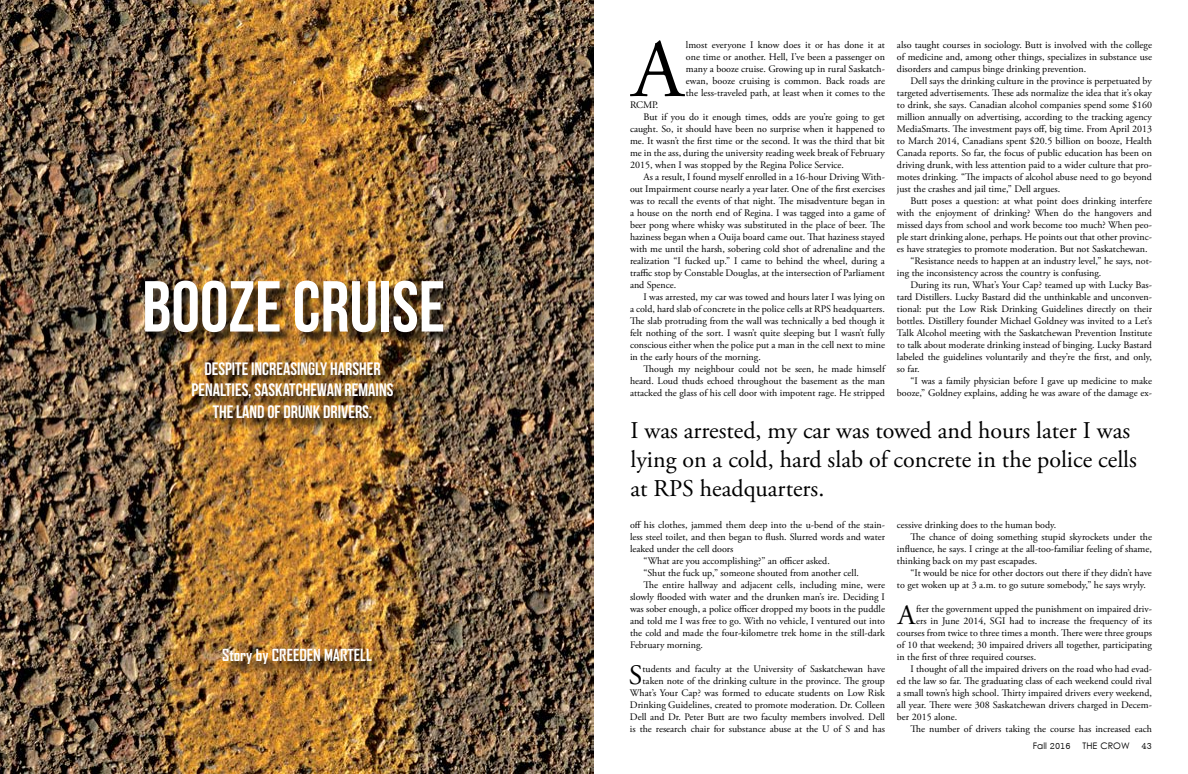
<style>
.page{position:relative;width:1188px;height:774px;background:#fff}
.page>*{position:absolute;margin:0;border:0;box-sizing:border-box;transform-origin:0 0}
.t1{font:82.4px "Adobe Garamond Pro";color:#000}
.t2{font:72px "Bebas Neue";color:#fff}
.t3{font:28.1px "Adobe Garamond Pro";color:#000}
.t4{font:24px/28.8px "Adobe Garamond Pro";color:#000}
.t5{font:18px/21.6px "Bebas Neue";color:#fff;text-align:center}
.t6{font:700 16px "Agency FB";color:#fff}
.t7{font:10px/12px "Adobe Garamond Pro";color:#000;text-align:justify}
.t8{font:9px "Levenim";color:#000}
</style>
<div class="page">
<img style="left:0;top:0;width:594px;height:774px">
<div style="left:147px;top:283px;width:309px;height:62px;background:#000;opacity:.75"></div>
<div style="left:193px;top:364px;width:212px;height:66px;background:#000;opacity:.75"></div>
<div style="left:224px;top:652px;width:160px;height:26px;background:#000;opacity:.75"></div>
<h2 class="t2" style="left:142px;top:267px;width:305px">BOOZE CRUISE</h2>
<h3 class="t5" style="left:192px;top:357px;width:203px">DESPITE INCREASINGLY HARSHER<br>PENALTIES, SASKATCHEWAN REMAINS<br>THE LAND OF DRUNK DRIVERS.</h3>
<h3 class="t6" style="left:222px;top:645px;width:151px">Story by CREEDEN MARTELL</h3>
<h1 class="t1" style="left:632px;top:20px;width:53px">A</h1>
<p class="t7" style="left:686px;top:39px;width:201px">lmost everyone I know does it or has done it at one time or another. Hell, I’ve been a passenger on many a booze cruise. Growing up in rural Saskatch&shy;ewan, booze cruising is common. Back roads are the less-traveled path, at least when it comes to the</p>
<p class="t7" style="left:630px;top:99px;width:30px">RCMP.</p>
<p class="t7" style="left:644px;top:111px;width:243px">But if you do it enough times, odds are you’re going to get</p>
<p class="t7" style="left:630px;top:123px;width:256px">caught. So, it should have been no surprise when it happened to</p>
<p class="t7" style="left:630px;top:135px;width:256px">me. It wasn’t the first time or the second. It was the third that bit</p>
<p class="t7" style="left:630px;top:147px;width:256px">me in the ass, during the university reading week break of February</p>
<p class="t7" style="left:630px;top:159px;width:216px">2015, when I was stopped by the Regina Police Service.</p>
<p class="t7" style="left:644px;top:171px;width:243px">As a result, I found myself enrolled in a 16-hour Driving With-</p>
<p class="t7" style="left:630px;top:183px;width:257px">out Impairment course nearly a year later. One of the first exercises</p>
<p class="t7" style="left:630px;top:195px;width:257px">was to recall the events of that night. The misadventure began in</p>
<p class="t7" style="left:630px;top:207px;width:257px">a house on the north end of Regina. I was tagged into a game of</p>
<p class="t7" style="left:630px;top:219px;width:256px">beer pong where whisky was substituted in the place of beer. The</p>
<p class="t7" style="left:630px;top:231px;width:257px">haziness began when a Ouija board came out. That haziness stayed</p>
<p class="t7" style="left:630px;top:243px;width:257px">with me until the harsh, sobering cold shot of adrenaline and the</p>
<p class="t7" style="left:630px;top:255px;width:256px">realization “I fucked up.” I came to behind the wheel, during a</p>
<p class="t7" style="left:630px;top:267px;width:256px">traffic stop by Constable Douglas, at the intersection of Parliament</p>
<p class="t7" style="left:630px;top:279px;width:48px">and Spence.</p>
<p class="t7" style="left:644px;top:291px;width:243px">I was arrested, my car was towed and hours later I was lying on</p>
<p class="t7" style="left:630px;top:303px;width:257px">a cold, hard slab of concrete in the police cells at RPS headquarters.</p>
<p class="t7" style="left:630px;top:315px;width:256px">The slab protruding from the wall was technically a bed though it</p>
<p class="t7" style="left:630px;top:327px;width:256px">felt nothing of the sort. I wasn’t quite sleeping but I wasn’t fully</p>
<p class="t7" style="left:630px;top:339px;width:256px">conscious either when the police put a man in the cell next to mine</p>
<p class="t7" style="left:630px;top:351px;width:132px">in the early hours of the morning.</p>
<p class="t7" style="left:644px;top:363px;width:243px">Though my neighbour could not be seen, he made himself</p>
<p class="t7" style="left:630px;top:375px;width:256px">heard. Loud thuds echoed throughout the basement as the man</p>
<p class="t7" style="left:630px;top:387px;width:256px">attacked the glass of his cell door with impotent rage. He stripped</p>
<p class="t7" style="left:897px;top:39px;width:257px">also taught courses in sociology. Butt is involved with the college of medicine and, among other things, specializes in substance use disorders and campus binge drinking prevention.</p>
<p class="t7" style="left:897px;top:75px;width:257px;text-indent:14px">Dell says the drinking culture in the province is perpetuated by targeted advertisements. These ads normalize the idea that it’s okay to drink, she says. Canadian alcohol companies spend some $160 million annually on advertising, according to the tracking agency MediaSmarts. The investment pays off, big time. From April 2013 to March 2014, Canadians spent $20.5 billion on booze, Health Canada reports. So far, the focus of public education has been on driving drunk, with less attention paid to a wider culture that pro&shy;motes drinking. “The impacts of alcohol abuse need to go beyond just the crashes and jail time,” Dell argues.</p>
<p class="t7" style="left:910px;top:195px;width:243px">Butt poses a question: at what point does drinking interfere</p>
<p class="t7" style="left:897px;top:207px;width:256px">with the enjoyment of drinking? When do the hangovers and</p>
<p class="t7" style="left:897px;top:219px;width:256px">missed days from school and work become too much? When peo-</p>
<p class="t7" style="left:897px;top:231px;width:256px">ple start drinking alone, perhaps. He points out that other provinc-</p>
<p class="t7" style="left:897px;top:243px;width:252px">es have strategies to promote moderation. But not Saskatchewan.</p>
<p class="t7" style="left:910px;top:255px;width:243px">“Resistance needs to happen at an industry level,” he says, not-</p>
<p class="t7" style="left:897px;top:267px;width:206px">ing the inconsistency across the country is confusing.</p>
<p class="t7" style="left:910px;top:279px;width:243px">During its run, What’s Your Cap? teamed up with Lucky Bas-</p>
<p class="t7" style="left:897px;top:291px;width:257px">tard Distillers. Lucky Bastard did the unthinkable and unconven-</p>
<p class="t7" style="left:897px;top:303px;width:257px">tional: put the Low Risk Drinking Guidelines directly on their</p>
<p class="t7" style="left:897px;top:315px;width:257px">bottles. Distillery founder Michael Goldney was invited to a Let’s</p>
<p class="t7" style="left:897px;top:327px;width:257px">Talk Alcohol meeting with the Saskatchewan Prevention Institute</p>
<p class="t7" style="left:897px;top:339px;width:257px">to talk about moderate drinking instead of binging. Lucky Bastard</p>
<p class="t7" style="left:897px;top:351px;width:257px">labeled the guidelines voluntarily and they’re the first, and only,</p>
<p class="t7" style="left:897px;top:363px;width:24px">so far.</p>
<p class="t7" style="left:910px;top:375px;width:243px">“I was a family physician before I gave up medicine to make</p>
<p class="t7" style="left:897px;top:387px;width:256px">booze,” Goldney explains, adding he was aware of the damage ex-</p>
<h3 class="t4" style="left:630px;top:417px;width:508px">I was arrested, my car was towed and hours later I was lying on a cold, hard slab of concrete in the police cells at RPS headquarters.</h3>
<p class="t7" style="left:630px;top:519px;width:257px">off his clothes, jammed them deep into the u-bend of the stain-</p>
<p class="t7" style="left:630px;top:531px;width:257px">less steel toilet, and then began to flush. Slurred words and water</p>
<p class="t7" style="left:630px;top:543px;width:105px">leaked under the cell doors</p>
<p class="t7" style="left:644px;top:555px;width:188px">“What are you accomplishing?” an officer asked.</p>
<p class="t7" style="left:644px;top:567px;width:217px">“Shut the fuck up,” someone shouted from another cell.</p>
<p class="t7" style="left:644px;top:579px;width:243px">The entire hallway and adjacent cells, including mine, were</p>
<p class="t7" style="left:630px;top:591px;width:257px">slowly flooded with water and the drunken man’s ire. Deciding I</p>
<p class="t7" style="left:630px;top:603px;width:256px">was sober enough, a police officer dropped my boots in the puddle</p>
<p class="t7" style="left:630px;top:615px;width:257px">and told me I was free to go. With no vehicle, I ventured out into</p>
<p class="t7" style="left:630px;top:627px;width:257px">the cold and made the four-kilometre trek home in the still-dark</p>
<p class="t7" style="left:630px;top:639px;width:74px">February morning.</p>
<h3 class="t3" style="left:629px;top:658px;width:15px">S</h3>
<p class="t7" style="left:630px;top:663px;width:257px;text-align:right">tudents and faculty at the University of Saskatchewan have taken note of the drinking culture in the province. The group What’s Your Cap? was formed to educate students on Low Risk Drinking Guidelines, created to promote moderation. Dr. Colleen Dell and Dr. Peter Butt are two faculty members involved. Dell is the research chair for substance abuse at the U of S and has</p>
<p class="t7" style="left:897px;top:519px;width:161px">cessive drinking does to the human body.</p>
<p class="t7" style="left:910px;top:531px;width:243px">The chance of doing something stupid skyrockets under the</p>
<p class="t7" style="left:897px;top:543px;width:256px">influence, he says. I cringe at the all-too-familiar feeling of shame,</p>
<p class="t7" style="left:897px;top:555px;width:142px">thinking back on my past escapades.</p>
<p class="t7" style="left:910px;top:567px;width:243px">“It would be nice for other doctors out there if they didn’t have</p>
<p class="t7" style="left:897px;top:579px;width:250px">to get woken up at 3 a.m. to go suture somebody,” he says wryly.</p>
<h3 class="t3" style="left:898px;top:598px;width:19px">A</h3>
<p class="t7" style="left:916px;top:603px;width:237px">fter the government upped the punishment on impaired driv-</p>
<p class="t7" style="left:916px;top:615px;width:237px">ers in June 2014, SGI had to increase the frequency of its</p>
<p class="t7" style="left:897px;top:627px;width:257px">courses from twice to three times a month. There were three groups</p>
<p class="t7" style="left:897px;top:639px;width:256px">of 10 that weekend; 30 impaired drivers all together, participating</p>
<p class="t7" style="left:897px;top:651px;width:141px">in the first of three required courses.</p>
<p class="t7" style="left:910px;top:663px;width:243px">I thought of all the impaired drivers on the road who had evad-</p>
<p class="t7" style="left:897px;top:675px;width:256px">ed the law so far. The graduating class of each weekend could rival</p>
<p class="t7" style="left:897px;top:687px;width:257px">a small town’s high school. Thirty impaired drivers every weekend,</p>
<p class="t7" style="left:897px;top:699px;width:256px">all year. There were 308 Saskatchewan drivers charged in Decem-</p>
<p class="t7" style="left:897px;top:711px;width:62px">ber 2015 alone.</p>
<p class="t7" style="left:910px;top:723px;width:243px">The number of drivers taking the course has increased each</p>
<p class="t8" style="left:1033px;top:741px;width:39px">Fall 2016</p>
<p class="t8" style="left:1083px;top:741px;width:49px">THE CROW</p>
<p class="t8" style="left:1142px;top:741px;width:12px">43</p>
</div>
